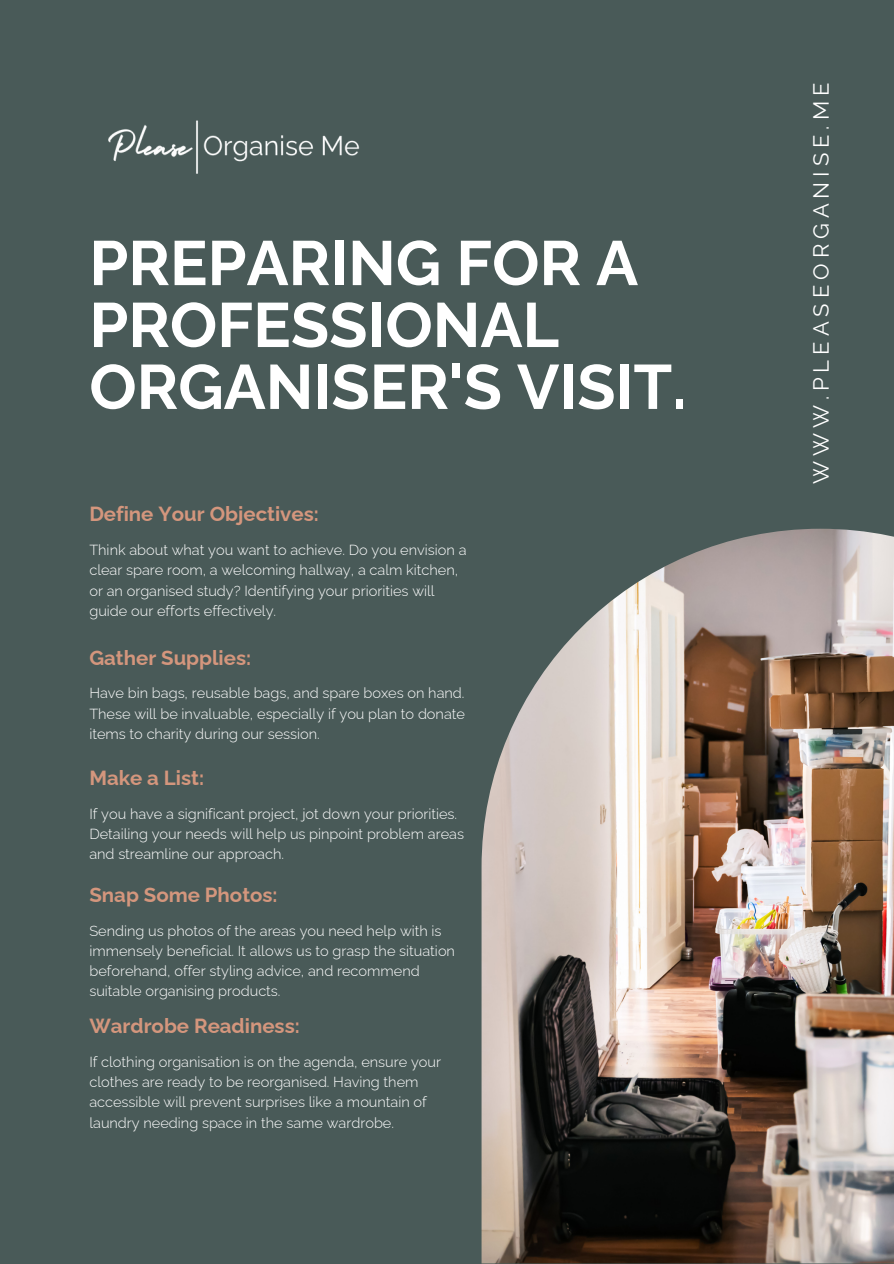
<style>
.page{position:relative;width:894px;height:1264px;background:#fff}
.page>*{position:absolute;margin:0;border:0;box-sizing:border-box;transform-origin:0 0}
.t1{font:700 62.55px/61.8px "Raleway";color:#fff}
.t2{font:22.05px "Raleway";letter-spacing:.225em;color:#fff}
.t3{font:700 20.4px "Raleway";color:#d4967d}
.t4{font:300 14.55px/20.2px "Raleway";color:#fff}
</style>
<div class="page">
<div style="left:0;top:0;width:893px;height:1263px;background:#495a58"></div>
<img style="left:481px;top:528px;width:412px;height:735px">
<img style="left:108px;top:120px;width:252px;height:54px">
<h3 class="t1" style="left:89px;top:232px;width:598px">PREPARING FOR A<br>PROFESSIONAL<br>ORGANISER'S VISIT.</h3>
<h2 class="t3" style="left:89px;top:502px;width:231px">Define Your Objectives:</h2>
<p class="t4" style="left:89px;top:540px;width:378px">Think about what you want to achieve. Do you envision a clear spare room, a welcoming hallway, a calm kitchen, or an organised study? Identifying your priorities will guide our efforts effectively.</p>
<h3 class="t3" style="left:89px;top:646px;width:163px">Gather Supplies:</h3>
<p class="t4" style="left:89px;top:683px;width:377px;text-align:justify">Have bin bags, reusable bags, and spare boxes on hand.<br>These will be invaluable, especially if you plan to donate items to charity during our session.</p>
<p class="t3" style="left:89px;top:766px;width:116px">Make a List:</p>
<h3 class="t4" style="left:89px;top:803px;width:376px">If you have a significant project, jot down your priorities.<br>Detailing your needs will help us pinpoint problem areas and streamline our approach.</h3>
<p class="t3" style="left:89px;top:883px;width:190px">Snap Some Photos:</p>
<h3 class="t4" style="left:89px;top:920px;width:367px">Sending us photos of the areas you need help with is immensely beneficial. It allows us to grasp the situation beforehand, offer styling advice, and recommend suitable organising products.</h3>
<p class="t3" style="left:89px;top:1014px;width:212px">Wardrobe Readiness:</p>
<p class="t4" style="left:89px;top:1051px;width:353px">If clothing organisation is on the agenda, ensure your clothes are ready to be reorganised. Having them accessible will prevent surprises like a mountain of laundry needing space in the same wardrobe.</p>
<h3 class="t2" style="left:807px;top:484px;width:403px;rotate:-90deg">WWW.PLEASEORGANISE.ME</h3>
</div>
